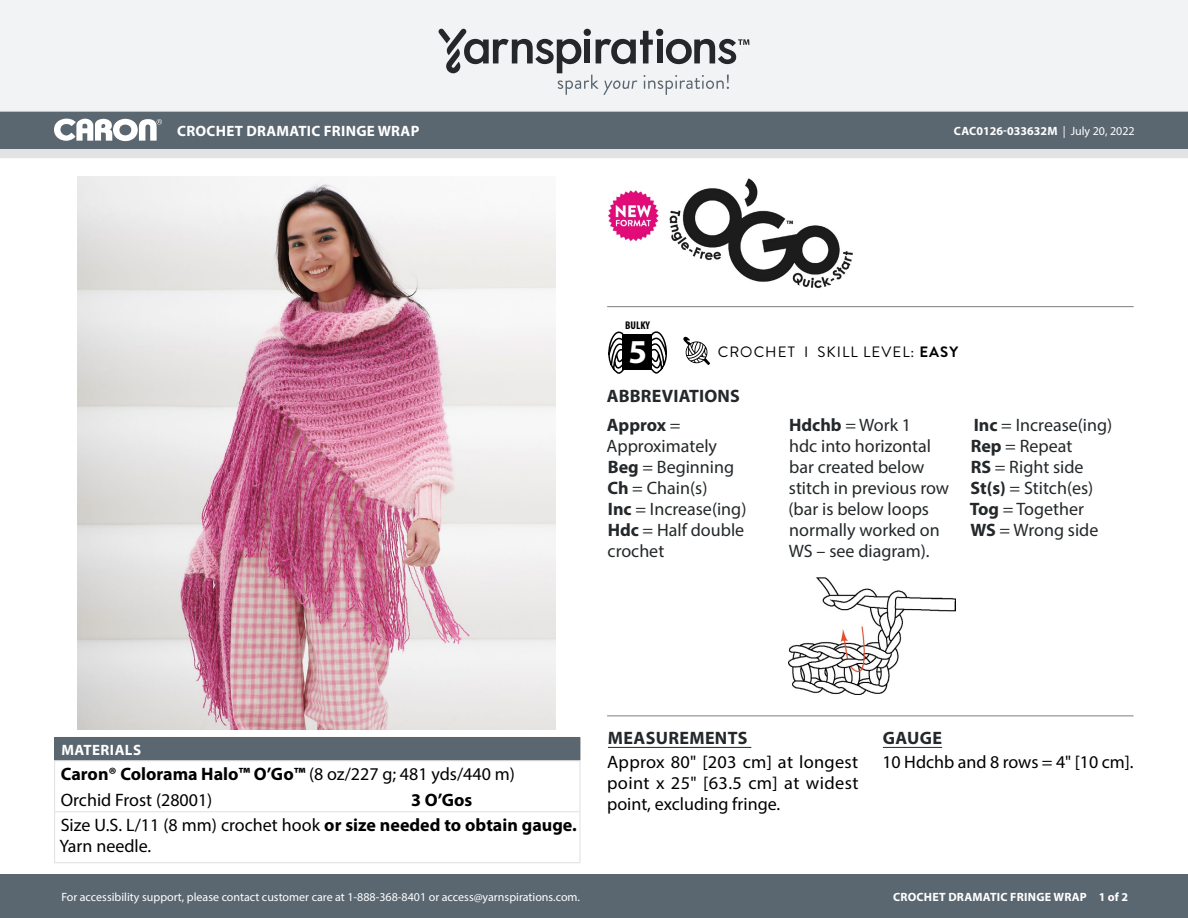
<style>
.page{position:relative;width:1188px;height:918px;background:#fff}
.page>*{position:absolute;margin:0;border:0;box-sizing:border-box;transform-origin:0 0}
.t1{font:700 33.6px "Myriad Pro";color:#fff}
.Abbreviations_-_With{font:18px/21px "Myriad Pro";color:#24282a}
.Body_-__Auto_Style_w{font:18px/21px "Myriad Pro";letter-spacing:.015em;color:#000;text-align:justify}
.Materials_-_Needle{font:18px/21px "Myriad Pro";color:#000}
.Materials_-_Brand{font:700 18px "Myriad Pro";color:#000}
.Body_-_HEADERS_-_Und{font:700 18px "Myriad Pro";letter-spacing:.015em;color:#24282a}
.Body_-__With_auto_st{font:18px "Myriad Pro";color:#000}
.Material_-__Colors_i{font:18px "Myriad Pro";color:#000}
.Material_-__Colors_i-2{font:700 18px "Myriad Pro";color:#000}
.Materials_-__Header{font:700 15px "Myriad Pro";letter-spacing:.02em;color:#fff}
.Type_of_pattern___Sk{font:15px "Brandon Grotesque";letter-spacing:.07em;color:#000}
.t2{font:12px "Myriad Pro";color:#fff}
.t3{font:700 12px "Myriad Pro";letter-spacing:.02em;color:#fff}
.t4{font:700 12px "Myriad Pro";color:#fff}
.t5{font:700 condensed 11.25px "Myriad Pro";color:#000}
.s1{font-weight:400}
.s2{font-weight:700}
</style>
<div class="page">
<div style="left:0;top:875px;width:1188px;height:43px;background:#5a6670"></div>
<div style="left:0;top:149px;width:1188px;height:9px;background:#e4e3e3"></div>
<div style="left:0;top:111px;width:1188px;height:38px;background:#5a6670"></div>
<div style="left:0;top:0;width:1188px;height:112px;background:#f2f3f4"></div>
<svg style="left:438px;top:29px;width:311px;height:66px"></svg>
<svg style="left:683px;top:336px;width:27px;height:29px"></svg>
<svg style="left:608px;top:331px;width:16px;height:43px"></svg>
<svg style="left:651px;top:331px;width:16px;height:43px"></svg>
<div style="left:622px;top:334px;width:30px;height:36px;background:#000"></div>
<svg style="left:54px;top:119px;width:108px;height:22px"></svg>
<hr style="left:607px;top:306px;width:527px;height:1px;background:#7d7d7d">
<hr style="left:607px;top:716px;width:527px;height:1px;background:#7d7d7d">
<img style="left:78px;top:177px;width:478px;height:553px">
<hr style="left:608px;top:747px;width:143px;height:1px;background:#24282a">
<hr style="left:883px;top:747px;width:59px;height:1px;background:#24282a">
<img style="left:789px;top:578px;width:166px;height:116px">
<div style="left:55px;top:737px;width:525px;height:24px;background:#5a6670"></div>
<hr style="left:54px;top:737px;width:351px;height:1px;background:#5a6670">
<hr style="left:54px;top:760px;width:351px;height:1px;background:#e4e3e3">
<hr style="left:405px;top:760px;width:175px;height:1px;background:#e4e3e3">
<svg style="left:54px;top:738px;width:1px;height:73px"></svg>
<svg style="left:579px;top:738px;width:2px;height:73px"></svg>
<hr style="left:54px;top:812px;width:1px;height:50px;background:#e4e3e3">
<hr style="left:54px;top:811px;width:351px;height:1px;background:#e4e3e3">
<hr style="left:405px;top:811px;width:175px;height:1px;background:#e4e3e3">
<hr style="left:579px;top:812px;width:1px;height:50px;background:#e4e3e3">
<hr style="left:54px;top:862px;width:351px;height:1px;background:#e4e3e3">
<hr style="left:405px;top:862px;width:175px;height:1px;background:#e4e3e3">
<img style="left:608px;top:178px;width:245px;height:111px">
<p class="Materials_-__Header" style="left:177px;top:121px;width:244px">CROCHET DRAMATIC FRINGE WRAP</p>
<p class="t4" style="left:954px;top:123px;width:182px">CAC0126-033632M <span class="s1">| July 20, 2022</span></p>
<p class="t5" style="left:625px;top:319px;width:26px">BULKY</p>
<h1 class="t1" style="left:629px;top:330px;width:20px">5</h1>
<p class="Type_of_pattern___Sk" style="left:718px;top:341px;width:242px">CROCHET I SKILL LEVEL: <span class="s2">EASY</span></p>
<p class="Body_-_HEADERS_-_Und" style="left:607px;top:385px;width:135px">ABBREVIATIONS</p>
<p class="Abbreviations_-_With" style="left:607px;top:414px;width:112px"><span class="s2">Approx</span> =<br>Approximately</p>
<p class="Abbreviations_-_With" style="left:608px;top:456px;width:128px"><span class="s2">Beg</span> = Beginning</p>
<p class="Abbreviations_-_With" style="left:607px;top:477px;width:102px"><span class="s2">Ch</span> = Chain(s)</p>
<p class="Abbreviations_-_With" style="left:608px;top:498px;width:140px"><span class="s2">Inc</span> = Increase(ing)</p>
<p class="Abbreviations_-_With" style="left:608px;top:519px;width:138px"><span class="s2">Hdc</span> = Half double crochet</p>
<p class="Abbreviations_-_With" style="left:788px;top:414px;width:162px"><span class="s2">Hdchb</span> = Work 1<br>hdc into horizontal bar created below stitch in previous row (bar is below loops normally worked on<br>WS – see diagram).</p>
<p class="Abbreviations_-_With" style="left:974px;top:414px;width:140px"><span class="s2">Inc</span> = Increase(ing)</p>
<p class="Abbreviations_-_With" style="left:971px;top:435px;width:103px"><span class="s2">Rep</span> = Repeat</p>
<p class="Abbreviations_-_With" style="left:971px;top:456px;width:114px"><span class="s2">RS</span> = Right side</p>
<p class="Abbreviations_-_With" style="left:971px;top:477px;width:124px"><span class="s2">St(s)</span> = Stitch(es)</p>
<p class="Abbreviations_-_With" style="left:970px;top:498px;width:116px"><span class="s2">Tog</span> = Together</p>
<p class="Abbreviations_-_With" style="left:970px;top:519px;width:129px"><span class="s2">WS</span> = Wrong side</p>
<p class="Materials_-__Header" style="left:61px;top:740px;width:81px">MATERIALS</p>
<p class="Materials_-_Brand" style="left:61px;top:762px;width:455px">Caron® Colorama Halo™ O’Go™ <span class="s1">(8 oz/227 g; 481 yds/440 m)</span></p>
<p class="Material_-__Colors_i" style="left:61px;top:789px;width:153px">Orchid Frost (28001)</p>
<p class="Material_-__Colors_i-2" style="left:411px;top:788px;width:63px">3 O’Gos</p>
<p class="Materials_-_Needle" style="left:59px;top:814px;width:519px">Size U.S. L/11 (8 mm) crochet hook <span class="s2">or size needed to obtain gauge.<br></span>Yarn needle.</p>
<p class="t2" style="left:61px;top:889px;width:520px">For accessibility support, please contact customer care at 1-888-368-8401 or access@yarnspirations.com.</p>
<p class="Body_-_HEADERS_-_Und" style="left:608px;top:727px;width:141px">MEASUREMENTS</p>
<p class="Body_-__Auto_Style_w" style="left:607px;top:752px;width:253px">Approx 80" [203 cm] at longest point x 25" [63.5 cm] at widest point, excluding fringe.</p>
<p class="Body_-_HEADERS_-_Und" style="left:883px;top:727px;width:61px">GAUGE</p>
<p class="Body_-__With_auto_st" style="left:882px;top:751px;width:253px">10 Hdchb and 8 rows = 4" [10 cm].</p>
<p class="t3" style="left:893px;top:889px;width:237px">CROCHET DRAMATIC FRINGE WRAP 1 of 2</p>
</div>
